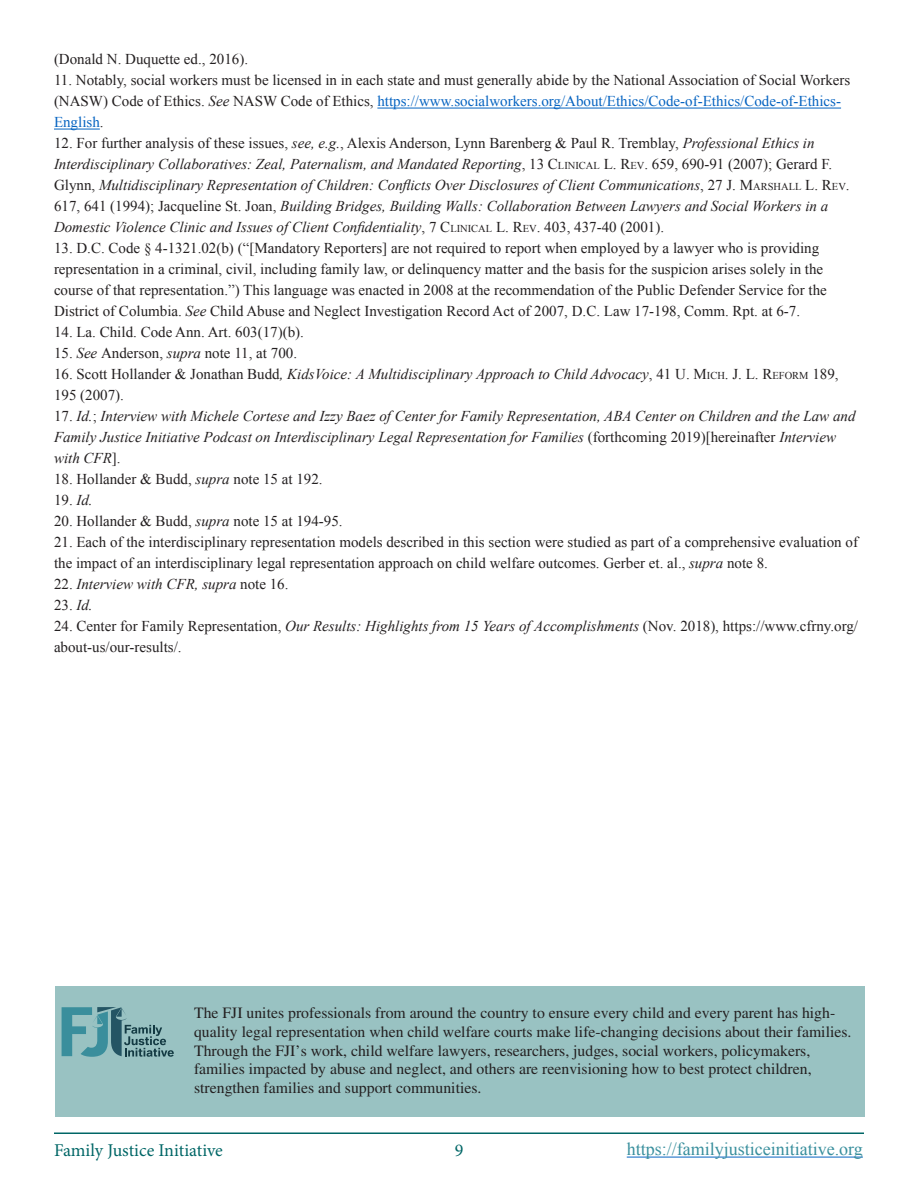
<style>
.page{position:relative;width:918px;height:1188px;background:#fff}
.page>*{position:absolute;margin:0;border:0;box-sizing:border-box;transform-origin:0 0}
.t1{font:18px "Times New Roman";color:#398f9d}
.t2{font:18px "Minion Pro";letter-spacing:-.005em;color:#066}
.Body_Text{font:15.75px/18.8px "Times";color:#231f20}
.endnote_text{font:15px/21px "Times New Roman";color:#231f20}
.endnote_text-2{font:italic 15px/21px "Times New Roman";color:#231f20}
.s1{font-style:italic}
.s2{color:#0563c1}
.s3{font-style:normal}
.s4{font-style:normal;font-size:10.5px}
</style>
<div class="page">
<hr style="left:627px;top:1157px;width:236px;height:1px;background:#0563c1">
<hr style="left:54px;top:1132px;width:810px;height:2px;background:#066">
<hr style="left:377px;top:108px;width:464px;height:1px;background:#0563c1">
<hr style="left:54px;top:129px;width:46px;height:1px;background:#0563c1">
<div style="left:55px;top:986px;width:810px;height:131px;background:#99c2c2"></div>
<svg style="left:62px;top:1007px;width:112px;height:50px"></svg>
<p class="endnote_text" style="left:54px;top:49px;width:196px">(Donald N. Duquette ed., 2016).</p>
<p class="endnote_text" style="left:54px;top:70px;width:798px">11. Notably, social workers must be licensed in in each state and must generally abide by the National Association of Social Workers (NASW) Code of Ethics. <span class="s1">See</span> NASW Code of Ethics, <span class="s2">https://www.socialworkers.org/About/Ethics/Code-of-Ethics/Code-of-Ethics-<br>English</span>.</p>
<p class="endnote_text-2" style="left:54px;top:133px;width:797px"><span class="s3">12. For further analysis of these issues,</span> see, e.g.<span class="s3">, Alexis Anderson, Lynn Barenberg &amp; Paul R. Tremblay,</span> Professional Ethics in Interdisciplinary Collaboratives: Zeal, Paternalism, and Mandated Reporting<span class="s3">, 13</span> <span class="s3">C</span><span class="s4">LINICAL</span> <span class="s3">L. R</span><span class="s4">EV</span><span class="s3">.</span> <span class="s3">659, 690-91 (2007); Gerard F.<br>Glynn,</span> Multidisciplinary Representation of Children: Conflicts Over Disclosures of Client Communications<span class="s3">, 27</span> <span class="s3">J. M</span><span class="s4">ARSHALL</span> <span class="s3">L. R</span><span class="s4">EV</span><span class="s3">.<br></span><span class="s3">617, 641 (1994); Jacqueline St. Joan,</span> Building Bridges, Building Walls: Collaboration Between Lawyers and Social Workers in a Domestic Violence Clinic and Issues of Client Confidentiality<span class="s3">, 7</span> <span class="s3">C</span><span class="s4">LINICAL</span> <span class="s3">L. R</span><span class="s4">EV</span><span class="s3">.</span> <span class="s3">403, 437-40 (2001).</span></p>
<p class="endnote_text" style="left:54px;top:238px;width:774px">13. D.C. Code § 4-1321.02(b) (“[Mandatory Reporters] are not required to report when employed by a lawyer who is providing representation in a criminal, civil, including family law, or delinquency matter and the basis for the suspicion arises solely in the course of that representation.”) This language was enacted in 2008 at the recommendation of the Public Defender Service for the District of Columbia. <span class="s1">See</span> Child Abuse and Neglect Investigation Record Act of 2007, D.C. Law 17-198, Comm. Rpt. at 6-7.</p>
<p class="endnote_text" style="left:54px;top:322px;width:251px">14. La. Child. Code Ann. Art. 603(17)(b).</p>
<p class="endnote_text" style="left:54px;top:343px;width:245px">15. <span class="s1">See</span> Anderson, <span class="s1">supra</span> note 11, at 700.</p>
<p class="endnote_text-2" style="left:54px;top:364px;width:786px"><span class="s3">16. Scott Hollander &amp; Jonathan Budd</span>, KidsVoice: A Multidisciplinary Approach to Child Advocacy<span class="s3">,</span> <span class="s3">41 U. M</span><span class="s4">ICH</span><span class="s3">. J. L. R</span><span class="s4">EFORM</span> <span class="s3">189,<br>195 (2007).</span></p>
<p class="endnote_text-2" style="left:54px;top:406px;width:803px"><span class="s3">17.</span> Id.<span class="s3">;</span> Interview with Michele Cortese and Izzy Baez of Center for Family Representation, ABA Center on Children and the Law and<br>Family Justice Initiative Podcast on Interdisciplinary Legal Representation for Families <span class="s3">(forthcoming 2019)[hereinafter</span> Interview with CFR<span class="s3">].</span></p>
<p class="endnote_text" style="left:54px;top:469px;width:270px">18. Hollander &amp; Budd, <span class="s1">supra</span> note 15 at 192.</p>
<p class="endnote_text" style="left:54px;top:490px;width:40px">19. <span class="s1">Id.</span></p>
<p class="endnote_text" style="left:54px;top:511px;width:290px">20. Hollander &amp; Budd, <span class="s1">supra</span> note 15 at 194-95.</p>
<p class="endnote_text" style="left:54px;top:532px;width:806px">21. Each of the interdisciplinary representation models described in this section were studied as part of a comprehensive evaluation of the impact of an interdisciplinary legal representation approach on child welfare outcomes. Gerber et. al., <span class="s1">supra</span> note 8.</p>
<p class="endnote_text-2" style="left:54px;top:574px;width:236px"><span class="s3">22.</span> Interview with CFR, supra <span class="s3">note 16.</span></p>
<p class="endnote_text" style="left:54px;top:595px;width:40px">23. <span class="s1">Id.</span></p>
<p class="endnote_text" style="left:54px;top:616px;width:806px">24. Center for Family Representation, <span class="s1">Our Results: Highlights from 15 Years of Accomplishments</span> (Nov. 2018), https://www.cfrny.org/ about-us/our-results/.</p>
<p class="Body_Text" style="left:194px;top:1004px;width:659px">The FJI unites professionals from around the country to ensure every child and every parent has high&shy;quality legal representation when child welfare courts make life-changing decisions about their families.<br>Through the FJI’s work, child welfare lawyers, researchers, judges, social workers, policymakers, families impacted by abuse and neglect, and others are reenvisioning how to best protect children, strengthen families and support communities.</p>
<p class="t2" style="left:54px;top:1138px;width:170px">Family Justice Initiative</p>
<p class="t2" style="left:455px;top:1138px;width:10px">9</p>
<p class="t1" style="left:627px;top:1137px;width:238px">https://familyjusticeinitiative.org</p>
</div>
